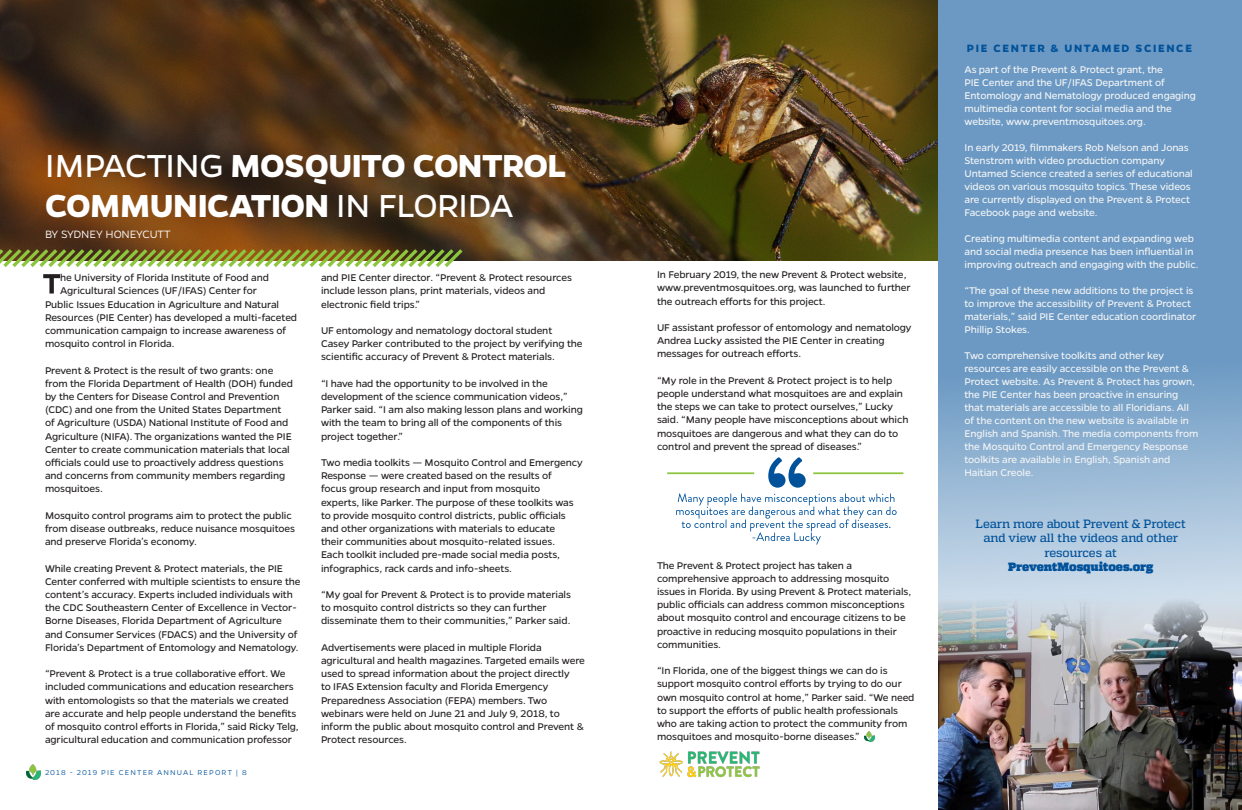
<style>
.page{position:relative;width:1242px;height:810px;background:#fff}
.page>*{position:absolute;margin:0;border:0;box-sizing:border-box;transform-origin:0 0}
.t1{font:700 36px/40px "Gentona";letter-spacing:-.015em;color:#fff}
.t2{font:500 12px/14.4px "Quadon";letter-spacing:-.015em;color:#01529a;text-align:center}
.Boxed_Gentona_Headli{font:700 12px "Gentona";letter-spacing:.135em;color:#01529a}
.t3{font:800 12px "Quadon";letter-spacing:-.01em;color:#01529a}
.t4{font:300 12px "Gentona";letter-spacing:-.015em;color:#fff}
.t5{font:11px/13.2px "Gentona";letter-spacing:-.01em;color:#231f20}
.t6{font:11px/13px "Gentona";letter-spacing:-.01em;color:#f4f5f6}
.t7{font:300 8px "Gentona";letter-spacing:.145em;color:#01529a}
.s1{font-weight:400}
</style>
<div class="page">
<img style="left:26px;top:765px;width:15px;height:14px">
<img style="left:0;top:0;width:938px;height:261px">
<svg style="left:938px;top:0;width:304px;height:594px;background:#7da5ca"></svg>
<img style="left:659px;top:751px;width:101px;height:27px">
<hr style="left:667px;top:472px;width:87px;height:2px;background:#8cc53e">
<hr style="left:813px;top:472px;width:90px;height:2px;background:#8cc53e">
<svg style="left:676px;top:457px;width:221px;height:88px"></svg>
<img style="left:938px;top:594px;width:304px;height:216px">
<svg style="left:0;top:246px;width:466px;height:48px"></svg>
<svg style="left:864px;top:731px;width:10px;height:10px"></svg>
<p class="t1" style="left:45px;top:145px;width:523px"><span class="s1">IMPACTING</span> MOSQUITO CONTROL<br>COMMUNICATION <span class="s1">IN FLORIDA</span></p>
<p class="t4" style="left:45px;top:228px;width:127px">BY SYDNEY HONEYCUTT</p>
<p class="t5" style="left:60px;top:271px;width:210px">he University of Florida Institute of Food and</p>
<p class="t5" style="left:60px;top:284px;width:198px">Agricultural Sciences (UF/IFAS) Center for</p>
<p class="t5" style="left:45px;top:298px;width:236px">Public Issues Education in Agriculture and Natural</p>
<p class="t5" style="left:45px;top:311px;width:254px">Resources (PIE Center) has developed a multi-faceted</p>
<p class="t5" style="left:45px;top:324px;width:243px">communication campaign to increase awareness of</p>
<p class="t5" style="left:45px;top:337px;width:131px">mosquito control in Florida.</p>
<p class="t5" style="left:45px;top:364px;width:249px">Prevent &amp; Protect is the result of two grants: one from the Florida Department of Health (DOH) funded by the Centers for Disease Control and Prevention (CDC) and one from the United States Department of Agriculture (USDA) National Institute of Food and Agriculture (NIFA). The organizations wanted the PIE Center to create communication materials that local officials could use to proactively address questions and concerns from community members regarding mosquitoes.</p>
<p class="t5" style="left:45px;top:509px;width:252px">Mosquito control programs aim to protect the public from disease outbreaks, reduce nuisance mosquitoes and preserve Florida’s economy.</p>
<p class="t5" style="left:45px;top:562px;width:257px">While creating Prevent &amp; Protect materials, the PIE Center conferred with multiple scientists to ensure the content’s accuracy. Experts included individuals with the CDC Southeastern Center of Excellence in Vector-Borne Diseases, Florida Department of Agriculture and Consumer Services (FDACS) and the University of Florida’s Department of Entomology and Nematology.</p>
<p class="t5" style="left:45px;top:667px;width:255px">“Prevent &amp; Protect is a true collaborative effort. We included communications and education researchers with entomologists so that the materials we created are accurate and help people understand the benefits of mosquito control efforts in Florida,” said Ricky Telg, agricultural education and communication professor</p>
<p class="t5" style="left:321px;top:271px;width:253px">and PIE Center director. “Prevent &amp; Protect resources include lesson plans, print materials, videos and electronic field trips.”</p>
<p class="t5" style="left:321px;top:324px;width:263px">UF entomology and nematology doctoral student<br>Casey Parker contributed to the project by verifying the scientific accuracy of Prevent &amp; Protect materials.</p>
<p class="t5" style="left:321px;top:377px;width:263px">“I have had the opportunity to be involved in the development of the science communication videos,” Parker said. “I am also making lesson plans and working with the team to bring all of the components of this project together.”</p>
<p class="t5" style="left:321px;top:456px;width:263px">Two media toolkits — Mosquito Control and Emergency Response — were created based on the results of<br>focus group research and input from mosquito<br>experts, like Parker. The purpose of these toolkits was to provide mosquito control districts, public officials and other organizations with materials to educate<br>their communities about mosquito-related issues.<br>Each toolkit included pre-made social media posts, infographics, rack cards and info-sheets.</p>
<p class="t5" style="left:321px;top:588px;width:251px">“My goal for Prevent &amp; Protect is to provide materials to mosquito control districts so they can further disseminate them to their communities,” Parker said.</p>
<p class="t5" style="left:321px;top:641px;width:266px">Advertisements were placed in multiple Florida agricultural and health magazines. Targeted emails were used to spread information about the project directly<br>to IFAS Extension faculty and Florida Emergency Preparedness Association (FEPA) members. Two webinars were held on June 21 and July 9, 2018, to inform the public about mosquito control and Prevent &amp; Protect resources.</p>
<p class="t7" style="left:45px;top:768px;width:203px">2018 - 2019 PIE CENTER ANNUAL REPORT | 8</p>
<p class="t5" style="left:657px;top:268px;width:255px">In February 2019, the new Prevent &amp; Protect website, www.preventmosquitoes.org, was launched to further the outreach efforts for this project.</p>
<p class="t5" style="left:657px;top:321px;width:256px">UF assistant professor of entomology and nematology<br>Andrea Lucky assisted the PIE Center in creating messages for outreach efforts.</p>
<p class="t5" style="left:657px;top:374px;width:253px">“My role in the Prevent &amp; Protect project is to help people understand what mosquitoes are and explain the steps we can take to protect ourselves,” Lucky said. “Many people have misconceptions about which mosquitoes are dangerous and what they can do to control and prevent the spread of diseases.”</p>
<p class="t5" style="left:657px;top:559px;width:256px">The Prevent &amp; Protect project has taken a comprehensive approach to addressing mosquito issues in Florida. By using Prevent &amp; Protect materials, public officials can address common misconceptions about mosquito control and encourage citizens to be proactive in reducing mosquito populations in their communities.</p>
<p class="t5" style="left:657px;top:664px;width:259px">“In Florida, one of the biggest things we can do is support mosquito control efforts by trying to do our own mosquito control at home,” Parker said. “We need to support the efforts of public health professionals who are taking action to protect the community from mosquitoes and mosquito-borne diseases.”</p>
<p class="Boxed_Gentona_Headli" style="left:967px;top:42px;width:227px">PIE CENTER &amp; UNTAMED SCIENCE</p>
<p class="t6" style="left:965px;top:63px;width:233px">As part of the Prevent &amp; Protect grant, the<br>PIE Center and the UF/IFAS Department of Entomology and Nematology produced engaging multimedia content for social media and the website, www.preventmosquitoes.org.</p>
<p class="t6" style="left:965px;top:141px;width:230px">In early 2019, filmmakers Rob Nelson and Jonas Stenstrom with video production company Untamed Science created a series of educational videos on various mosquito topics. These videos are currently displayed on the Prevent &amp; Protect Facebook page and website.</p>
<p class="t6" style="left:965px;top:232px;width:236px">Creating multimedia content and expanding web and social media presence has been influential in improving outreach and engaging with the public.</p>
<p class="t6" style="left:965px;top:284px;width:233px">“The goal of these new additions to the project is to improve the accessibility of Prevent &amp; Protect materials,” said PIE Center education coordinator Phillip Stokes.</p>
<p class="t6" style="left:965px;top:349px;width:235px">Two comprehensive toolkits and other key resources are easily accessible on the Prevent &amp; Protect website. As Prevent &amp; Protect has grown, the PIE Center has been proactive in ensuring that materials are accessible to all Floridians. All of the content on the new website is available in English and Spanish. The media components from the Mosquito Control and Emergency Response toolkits are available in English, Spanish and Haitian Creole.</p>
<p class="t2" style="left:976px;top:516px;width:212px">Learn more about Prevent &amp; Protect and view all the videos and other resources at</p>
<p class="t3" style="left:1008px;top:559px;width:146px">PreventMosquitoes.org</p>
</div>
